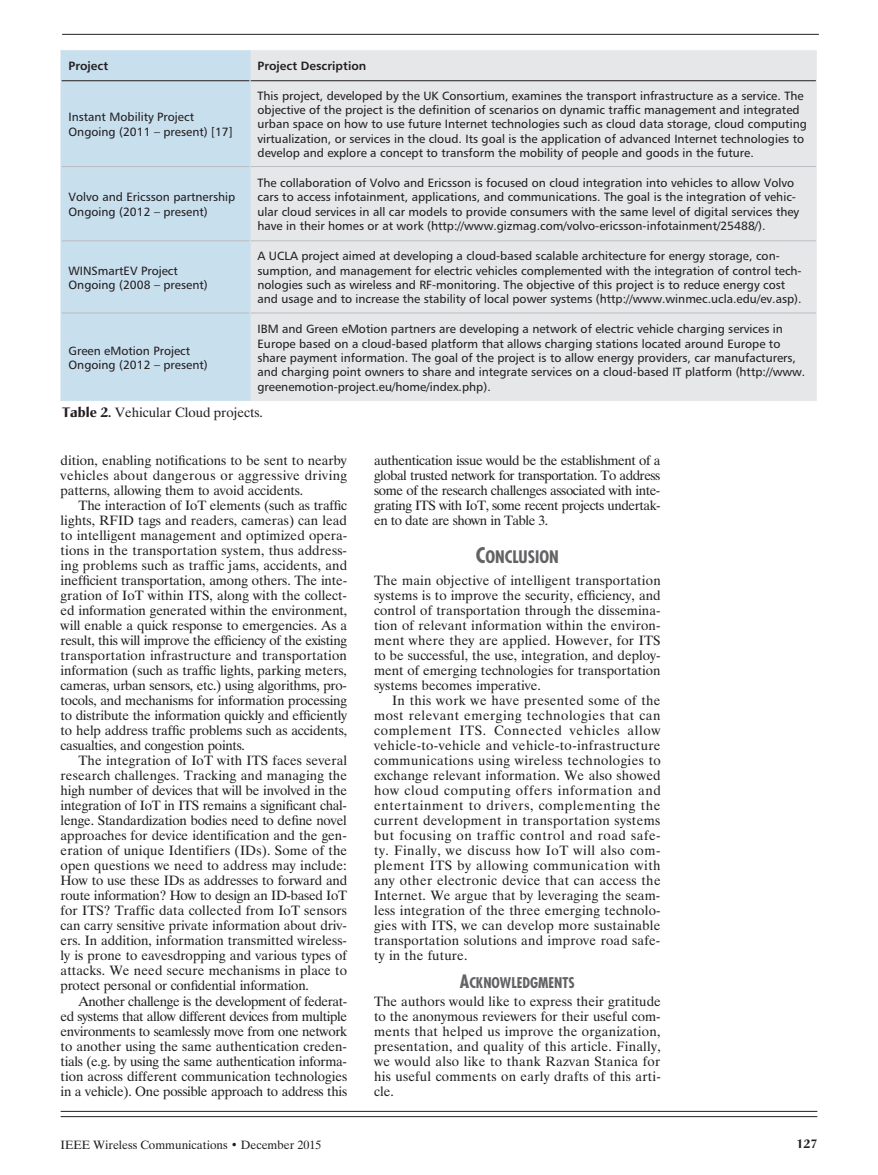
<style>
.page{position:relative;width:878px;height:1175px;background:#fff}
.page>*{position:absolute;margin:0;border:0;box-sizing:border-box;transform-origin:0 0}
.t1{font:16.8px "Futura Condensed Bold SC800";color:#636366}
.t2{font:14.4px "Futura Condensed Bold SC800";color:#636366}
.t3{font:13.5px/15px "Dutch 801 BT";letter-spacing:-.005em;color:#231f20;text-align:justify}
.t4{font:12px/14.4px "Humanist 777 BT Roman B";color:#231f20}
.t5{font:12px "Dutch 801 BT";color:#231f20}
.t6{font:12px "Humanist 777 BT Bold B";color:#231f20}
.t7{font:700 12px "Christiana";color:#231f20}
.s1{font-family:"Christiana";font-weight:700}
.s2{font-size:21px}
.s3{font-size:18px}
</style>
<div class="page">
<hr style="left:62px;top:34px;width:756px;height:1px;background:#231f20">
<hr style="left:61px;top:1115px;width:756px;height:1px;background:#231f20">
<hr style="left:61px;top:1110px;width:756px;height:1px;background:#231f20">
<div style="left:62px;top:50px;width:187px;height:351px;background:#c8dfee"></div>
<div style="left:250px;top:50px;width:565px;height:351px;background:#e6e7e9"></div>
<hr style="left:815px;top:50px;width:1px;height:31px;background:#e6e7e9">
<hr style="left:815px;top:81px;width:1px;height:85px;background:#e6e7e9">
<hr style="left:815px;top:166px;width:1px;height:75px;background:#e6e7e9">
<hr style="left:815px;top:241px;width:1px;height:72px;background:#e6e7e9">
<hr style="left:815px;top:313px;width:1px;height:88px;background:#e6e7e9">
<hr style="left:61px;top:80px;width:188px;height:1px;background:#231f20">
<hr style="left:250px;top:80px;width:565px;height:1px;background:#231f20">
<hr style="left:61px;top:166px;width:188px;height:1px;background:#bcbdc0">
<hr style="left:250px;top:166px;width:565px;height:1px;background:#bcbdc0">
<hr style="left:61px;top:240px;width:188px;height:1px;background:#bcbdc0">
<hr style="left:250px;top:240px;width:565px;height:1px;background:#bcbdc0">
<hr style="left:61px;top:312px;width:188px;height:1px;background:#bcbdc0">
<hr style="left:250px;top:312px;width:565px;height:1px;background:#bcbdc0">
<hr style="left:61px;top:50px;width:1px;height:31px;background:#c8dfee">
<hr style="left:249px;top:50px;width:1px;height:31px;background:#c8dfee">
<hr style="left:61px;top:81px;width:1px;height:85px;background:#c8dfee">
<hr style="left:249px;top:81px;width:1px;height:85px;background:#c8dfee">
<hr style="left:61px;top:166px;width:1px;height:75px;background:#c8dfee">
<hr style="left:61px;top:241px;width:1px;height:72px;background:#c8dfee">
<hr style="left:249px;top:166px;width:1px;height:75px;background:#c8dfee">
<hr style="left:249px;top:241px;width:1px;height:72px;background:#c8dfee">
<hr style="left:61px;top:313px;width:1px;height:88px;background:#c8dfee">
<hr style="left:249px;top:313px;width:1px;height:88px;background:#c8dfee">
<p class="t6" style="left:68px;top:58px;width:41px">Project</p>
<p class="t6" style="left:257px;top:58px;width:110px">Project Description</p>
<p class="t4" style="left:68px;top:110px;width:166px">Instant Mobility Project<br>Ongoing (2011 – present) [17]</p>
<p class="t4" style="left:257px;top:88px;width:550px">This project, developed by the UK Consortium, examines the transport infrastructure as a service. The objective of the project is the definition of scenarios on dynamic traffic management and integrated urban space on how to use future Internet technologies such as cloud data storage, cloud computing virtualization, or services in the cloud. Its goal is the application of advanced Internet technologies to develop and explore a concept to transform the mobility of people and goods in the future.</p>
<p class="t4" style="left:68px;top:190px;width:168px">Volvo and Ericsson partnership<br>Ongoing (2012 – present)</p>
<p class="t4" style="left:68px;top:263px;width:141px">WINSmartEV Project<br>Ongoing (2008 – present)</p>
<p class="t4" style="left:68px;top:343px;width:141px">Green eMotion Project<br>Ongoing (2012 – present)</p>
<p class="t4" style="left:257px;top:175px;width:543px">The collaboration of Volvo and Ericsson is focused on cloud integration into vehicles to allow Volvo cars to access infotainment, applications, and communications. The goal is the integration of vehic&shy;ular cloud services in all car models to provide consumers with the same level of digital services they have in their homes or at work (http://www.gizmag.com/volvo-ericsson-infotainment/25488/).</p>
<p class="t4" style="left:257px;top:248px;width:545px">A UCLA project aimed at developing a cloud-based scalable architecture for energy storage, con&shy;sumption, and management for electric vehicles complemented with the integration of control tech&shy;nologies such as wireless and RF-monitoring. The objective of this project is to reduce energy cost and usage and to increase the stability of local power systems (http://www.winmec.ucla.edu/ev.asp).</p>
<p class="t4" style="left:257px;top:321px;width:549px">IBM and Green eMotion partners are developing a network of electric vehicle charging services in Europe based on a cloud-based platform that allows charging stations located around Europe to share payment information. The goal of the project is to allow energy providers, car manufacturers, and charging point owners to share and integrate services on a cloud-based IT platform (http://www. greenemotion-project.eu/home/index.php).</p>
<p class="t3" style="left:62px;top:404px;width:202px"><span class="s1">Table 2.</span> Vehicular Cloud projects.</p>
<p class="t3" style="left:61px;top:453px;width:288px">dition, enabling notifications to be sent to nearby vehicles about dangerous or aggressive driving patterns, allowing them to avoid accidents.</p>
<p class="t3" style="left:61px;top:498px;width:288px;text-indent:18px">The interaction of IoT elements (such as traffic lights, RFID tags and readers, cameras) can lead to intelligent management and optimized opera&shy;tions in the transportation system, thus address&shy;ing problems such as traffic jams, accidents, and inefficient transportation, among others. The inte&shy;gration of IoT within ITS, along with the collect&shy;ed information generated within the environment, will enable a quick response to emergencies. As a result, this will improve the efficiency of the existing transportation infrastructure and transportation information (such as traffic lights, parking meters, cameras, urban sensors, etc.) using algorithms, pro&shy;tocols, and mechanisms for information processing to distribute the information quickly and efficiently to help address traffic problems such as accidents, casualties, and congestion points.</p>
<p class="t3" style="left:61px;top:753px;width:288px;text-indent:18px">The integration of IoT with ITS faces several research challenges. Tracking and managing the high number of devices that will be involved in the integration of IoT in ITS remains a significant chal&shy;lenge. Standardization bodies need to define novel approaches for device identification and the gen&shy;eration of unique Identifiers (IDs). Some of the open questions we need to address may include:<br>How to use these IDs as addresses to forward and route information? How to design an ID-based IoT for ITS? Traffic data collected from IoT sensors can carry sensitive private information about driv&shy;ers. In addition, information transmitted wireless&shy;ly is prone to eavesdropping and various types of attacks. We need secure mechanisms in place to protect personal or confidential information.</p>
<p class="t3" style="left:61px;top:992px;width:288px;text-indent:18px">Another challenge is the development of federat&shy;ed systems that allow different devices from multiple environments to seamlessly move from one network to another using the same authentication creden&shy;tials (e.g. by using the same authentication informa&shy;tion across different communication technologies in a vehicle). One possible approach to address this</p>
<p class="t3" style="left:374px;top:452px;width:288px">authentication issue would be the establishment of a global trusted network for transportation. To address some of the research challenges associated with inte&shy;grating ITS with IoT, some recent projects undertak&shy;en to date are shown in Table 3.</p>
<p class="t1" style="left:475px;top:545px;width:84px"><span class="s2">C</span>ONCLUSION</p>
<p class="t3" style="left:374px;top:573px;width:288px">The main objective of intelligent transportation systems is to improve the security, efficiency, and control of transportation through the dissemina&shy;tion of relevant information within the environ&shy;ment where they are applied. However, for ITS to be successful, the use, integration, and deploy&shy;ment of emerging technologies for transportation systems becomes imperative.</p>
<p class="t3" style="left:374px;top:693px;width:288px;text-indent:18px">In this work we have presented some of the most relevant emerging technologies that can complement ITS. Connected vehicles allow vehicle-to-vehicle and vehicle-to-infrastructure communications using wireless technologies to exchange relevant information. We also showed how cloud computing offers information and entertainment to drivers, complementing the current development in transportation systems but focusing on traffic control and road safe&shy;ty. Finally, we discuss how IoT will also com&shy;plement ITS by allowing communication with any other electronic device that can access the Internet. We argue that by leveraging the seam&shy;less integration of the three emerging technolo&shy;gies with ITS, we can develop more sustainable transportation solutions and improve road safe&shy;ty in the future.</p>
<p class="t2" style="left:459px;top:972px;width:116px"><span class="s3">A</span>CKNOWLEDGMENTS</p>
<p class="t3" style="left:374px;top:993px;width:288px">The authors would like to express their gratitude to the anonymous reviewers for their useful com&shy;ments that helped us improve the organization, presentation, and quality of this article. Finally, we would also like to thank Razvan Stanica for his useful comments on early drafts of this arti&shy;cle.</p>
<p class="t5" style="left:61px;top:1136px;width:262px">IEEE Wireless Communications • December 2015</p>
<p class="t7" style="left:796px;top:1136px;width:22px">127</p>
</div>
